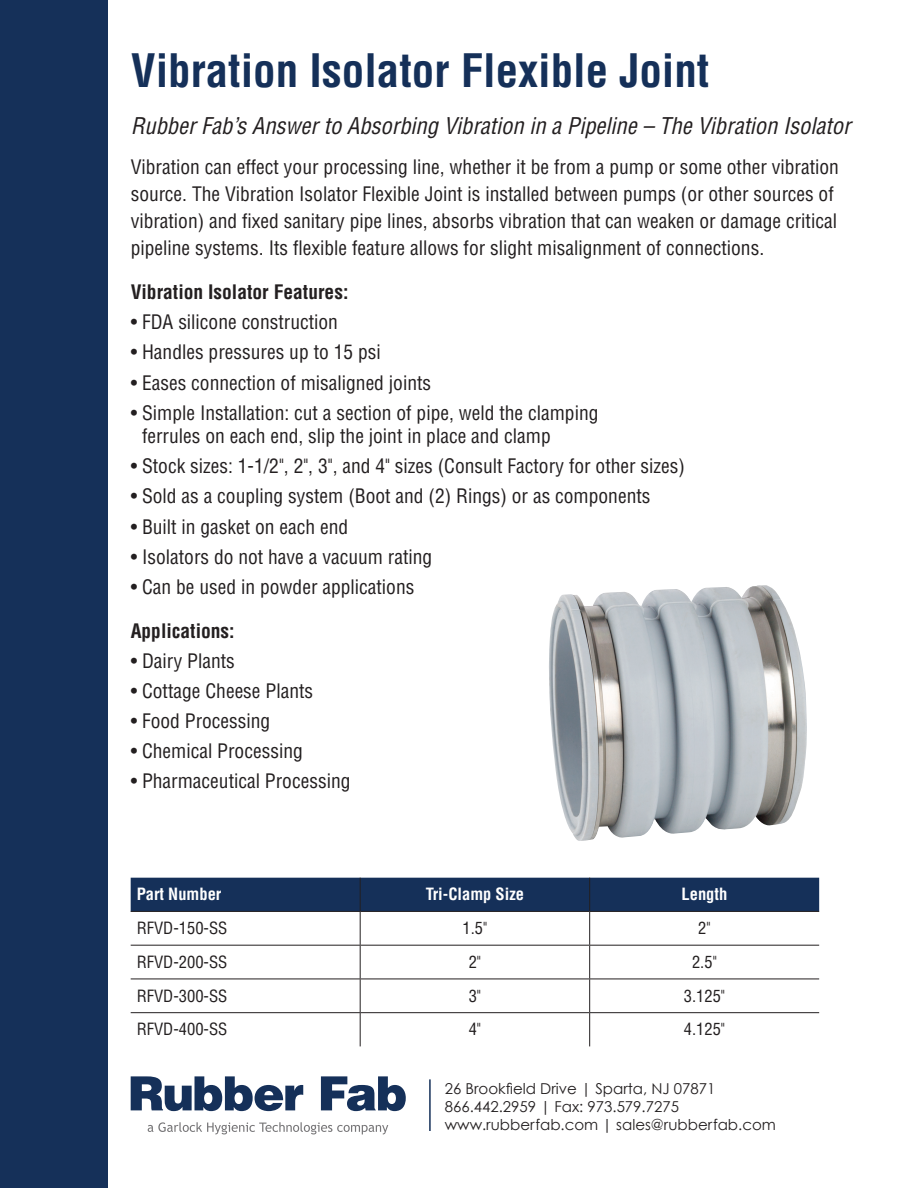
<style>
.page{position:relative;width:918px;height:1188px;background:#fff}
.page>*{position:absolute;margin:0;border:0;box-sizing:border-box;transform-origin:0 0}
.t1{font:700 condensed 45px "Helvetica LT Std";color:#153059}
.t2{font:italic condensed 22.5px "Helvetica LT Std";color:#231f20}
.t3{font:condensed 19.5px/27px "Helvetica LT Std";color:#231f20}
.t4{font:700 condensed 19.5px "Helvetica LT Std";color:#231f20}
.t5{font:condensed 16.5px "Helvetica LT Std";color:#231f20}
.t6{font:700 condensed 16.5px "Helvetica LT Std";color:#fff}
.t7{font:15px/18px "Century Gothic";color:#231f20}
</style>
<div class="page">
<div style="left:0;top:0;width:108px;height:1188px;background:#153059"></div>
<svg style="left:131px;top:1076px;width:172px;height:35px"></svg>
<svg style="left:321px;top:1076px;width:85px;height:35px"></svg>
<svg style="left:148px;top:1122px;width:240px;height:12px"></svg>
<hr style="left:429px;top:1079px;width:2px;height:52px;background:#153059">
<div style="left:131px;top:878px;width:688px;height:33px;background:#153059"></div>
<hr style="left:360px;top:878px;width:1px;height:33px;background:#231f20">
<hr style="left:589px;top:878px;width:1px;height:33px;background:#231f20">
<hr style="left:131px;top:911px;width:229px;height:1px;background:#231f20">
<hr style="left:360px;top:911px;width:230px;height:1px;background:#231f20">
<hr style="left:360px;top:912px;width:1px;height:33px;background:#231f20">
<hr style="left:590px;top:911px;width:229px;height:1px;background:#231f20">
<hr style="left:589px;top:912px;width:1px;height:33px;background:#231f20">
<hr style="left:131px;top:945px;width:229px;height:1px;background:#231f20">
<hr style="left:360px;top:945px;width:230px;height:1px;background:#231f20">
<hr style="left:360px;top:946px;width:1px;height:33px;background:#231f20">
<hr style="left:590px;top:945px;width:229px;height:1px;background:#231f20">
<hr style="left:589px;top:946px;width:1px;height:33px;background:#231f20">
<hr style="left:131px;top:979px;width:229px;height:1px;background:#231f20">
<hr style="left:360px;top:979px;width:230px;height:1px;background:#231f20">
<hr style="left:360px;top:979px;width:1px;height:33px;background:#231f20">
<hr style="left:590px;top:979px;width:229px;height:1px;background:#231f20">
<hr style="left:589px;top:979px;width:1px;height:33px;background:#231f20">
<hr style="left:131px;top:1012px;width:229px;height:1px;background:#231f20">
<hr style="left:360px;top:1012px;width:230px;height:1px;background:#231f20">
<hr style="left:360px;top:1013px;width:1px;height:33px;background:#231f20">
<hr style="left:590px;top:1012px;width:229px;height:1px;background:#231f20">
<hr style="left:589px;top:1013px;width:1px;height:33px;background:#231f20">
<img style="left:549px;top:585px;width:258px;height:256px">
<p class="t1" style="left:131px;top:42px;width:580px">Vibration Isolator Flexible Joint</p>
<p class="t2" style="left:131px;top:112px;width:721px">Rubber Fab’s Answer to Absorbing Vibration in a Pipeline – The Vibration Isolator</p>
<p class="t3" style="left:131px;top:154px;width:710px">Vibration can effect your processing line, whether it be from a pump or some other vibration source. The Vibration Isolator Flexible Joint is installed between pumps (or other sources of vibration) and fixed sanitary pipe lines, absorbs vibration that can weaken or damage critical pipeline systems. Its flexible feature allows for slight misalignment of connections.</p>
<p class="t4" style="left:131px;top:280px;width:219px">Vibration Isolator Features:</p>
<p class="t3" style="left:131px;top:309px;width:209px">• FDA silicone construction</p>
<p class="t3" style="left:131px;top:339px;width:252px">• Handles pressures up to 15 psi</p>
<p class="t3" style="left:131px;top:369px;width:302px">• Eases connection of misaligned joints</p>
<p class="t3" style="left:142px;top:401px;width:458px;line-height:23.4px;text-indent:-11px">• Simple Installation: cut a section of pipe, weld the clamping ferrules on each end, slip the joint in place and clamp</p>
<p class="t3" style="left:131px;top:453px;width:556px">• Stock sizes: 1-1/2", 2", 3", and 4" sizes (Consult Factory for other sizes)</p>
<p class="t3" style="left:131px;top:483px;width:521px">• Sold as a coupling system (Boot and (2) Rings) or as components</p>
<p class="t3" style="left:131px;top:513px;width:219px">• Built in gasket on each end</p>
<p class="t3" style="left:131px;top:543px;width:303px">• Isolators do not have a vacuum rating</p>
<p class="t3" style="left:131px;top:573px;width:285px">• Can be used in powder applications</p>
<p class="t4" style="left:131px;top:618px;width:106px">Applications:</p>
<p class="t3" style="left:131px;top:647px;width:106px">• Dairy Plants</p>
<p class="t3" style="left:131px;top:677px;width:184px">• Cottage Cheese Plants</p>
<p class="t3" style="left:131px;top:707px;width:141px">• Food Processing</p>
<p class="t3" style="left:131px;top:737px;width:174px">• Chemical Processing</p>
<p class="t3" style="left:131px;top:768px;width:221px">• Pharmaceutical Processing</p>
<p class="t6" style="left:137px;top:884px;width:86px">Part Number</p>
<p class="t6" style="left:426px;top:884px;width:100px">Tri-Clamp Size</p>
<p class="t6" style="left:682px;top:884px;width:47px">Length</p>
<p class="t5" style="left:137px;top:918px;width:92px">RFVD-150-SS</p>
<p class="t5" style="left:463px;top:918px;width:26px">1.5"</p>
<p class="t5" style="left:698px;top:918px;width:14px">2"</p>
<p class="t5" style="left:137px;top:952px;width:92px">RFVD-200-SS</p>
<p class="t5" style="left:469px;top:952px;width:14px">2"</p>
<p class="t5" style="left:692px;top:952px;width:26px">2.5"</p>
<p class="t5" style="left:137px;top:985px;width:92px">RFVD-300-SS</p>
<p class="t5" style="left:469px;top:985px;width:14px">3"</p>
<p class="t5" style="left:684px;top:985px;width:43px">3.125"</p>
<p class="t5" style="left:137px;top:1019px;width:92px">RFVD-400-SS</p>
<p class="t5" style="left:469px;top:1019px;width:14px">4"</p>
<p class="t5" style="left:684px;top:1019px;width:43px">4.125"</p>
<p class="t7" style="left:445px;top:1079px;width:272px">26 Brookfield Drive | Sparta, NJ 07871</p>
<p class="t7" style="left:445px;top:1097px;width:333px">866.442.2959 | Fax: 973.579.7275 www.rubberfab.com | sales@rubberfab.com</p>
</div>
